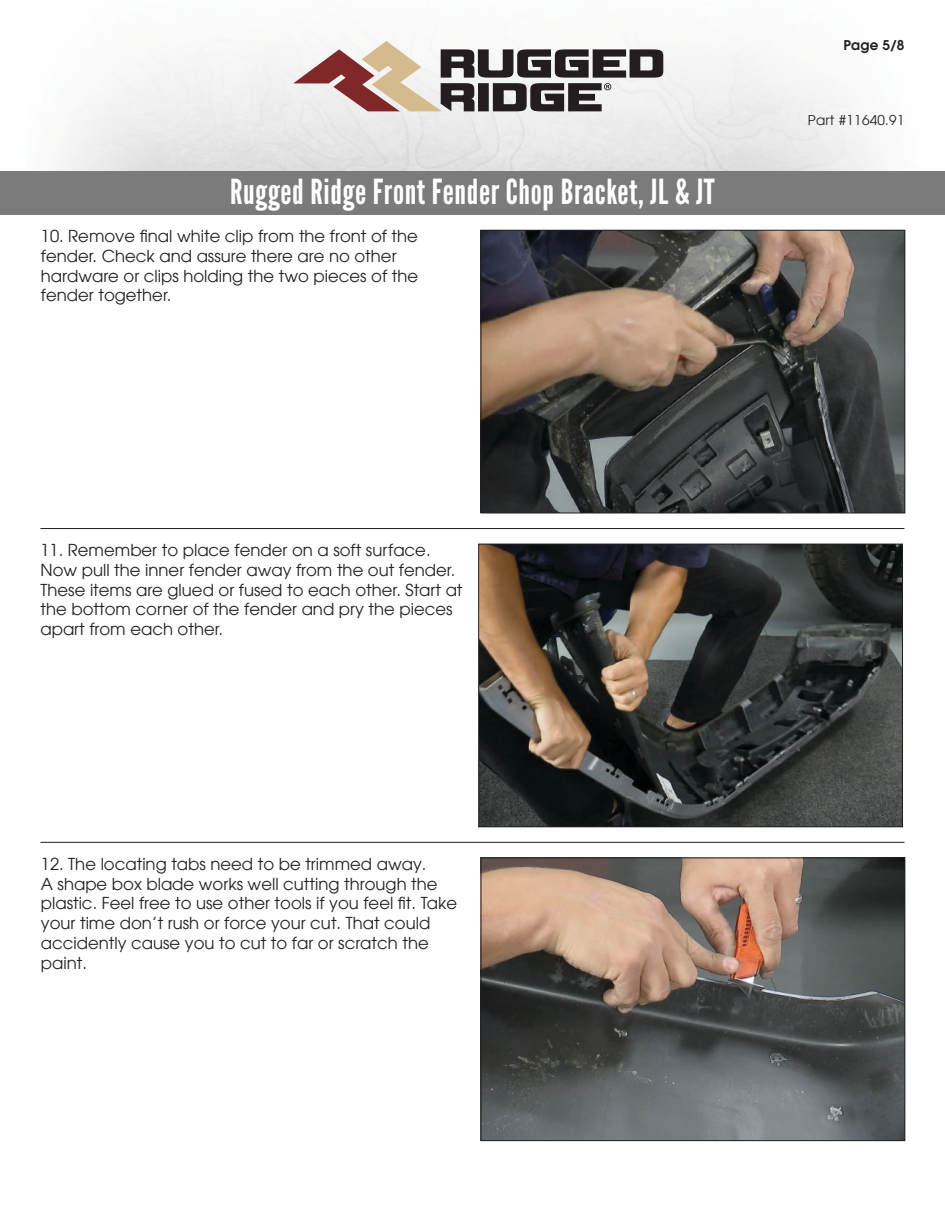
<style>
.page{position:relative;width:945px;height:1215px;background:#fff}
.page>*{position:absolute;margin:0;border:0;box-sizing:border-box;transform-origin:0 0}
.t1{font:34.5px "League Gothic";letter-spacing:.02em;color:#fff}
.t2{font:16.5px/19.8px "Avant Garde LT";color:#231f20}
.t3{font:13.5px "Avant Garde LT";letter-spacing:.02em;color:#231f20}
.t4{font:600 13.5px "Avant Garde LT";color:#231f20}
</style>
<div class="page">
<div style="left:0;top:171px;width:945px;height:44px;background:#7b7b7c"></div>
<svg style="left:293px;top:41px;width:370px;height:70px"></svg>
<hr style="left:40px;top:528px;width:864px;height:1px;background:#231f20">
<hr style="left:40px;top:842px;width:864px;height:1px;background:#231f20">
<img style="left:480px;top:546px;width:421px;height:279px">
<div style="left:478px;top:544px;width:425px;height:283px;border:1px solid #231f20"></div>
<img style="left:483px;top:232px;width:420px;height:279px">
<div style="left:481px;top:230px;width:424px;height:283px;border:1px solid #231f20"></div>
<img style="left:483px;top:860px;width:420px;height:279px">
<div style="left:481px;top:858px;width:424px;height:283px;border:1px solid #231f20"></div>
<h1 class="t1" style="left:230px;top:171px;width:486px">Rugged Ridge Front Fender Chop Bracket, JL &amp; JT</h1>
<p class="t2" style="left:41px;top:226px;width:379px">10. Remove final white clip from the front of the fender. Check and assure there are no other hardware or clips holding the two pieces of the fender together.</p>
<p class="t4" style="left:843px;top:37px;width:63px">Page 5/8</p>
<p class="t3" style="left:808px;top:112px;width:98px">Part #11640.91</p>
<p class="t2" style="left:40px;top:540px;width:424px">11. Remember to place fender on a soft surface.<br>Now pull the inner fender away from the out fender.<br>These items are glued or fused to each other. Start at the bottom corner of the fender and pry the pieces apart from each other.</p>
<p class="t2" style="left:41px;top:854px;width:418px">12. The locating tabs need to be trimmed away.<br>A shape box blade works well cutting through the plastic. Feel free to use other tools if you feel fit. Take your time don’t rush or force your cut. That could accidently cause you to cut to far or scratch the paint.</p>
</div>
